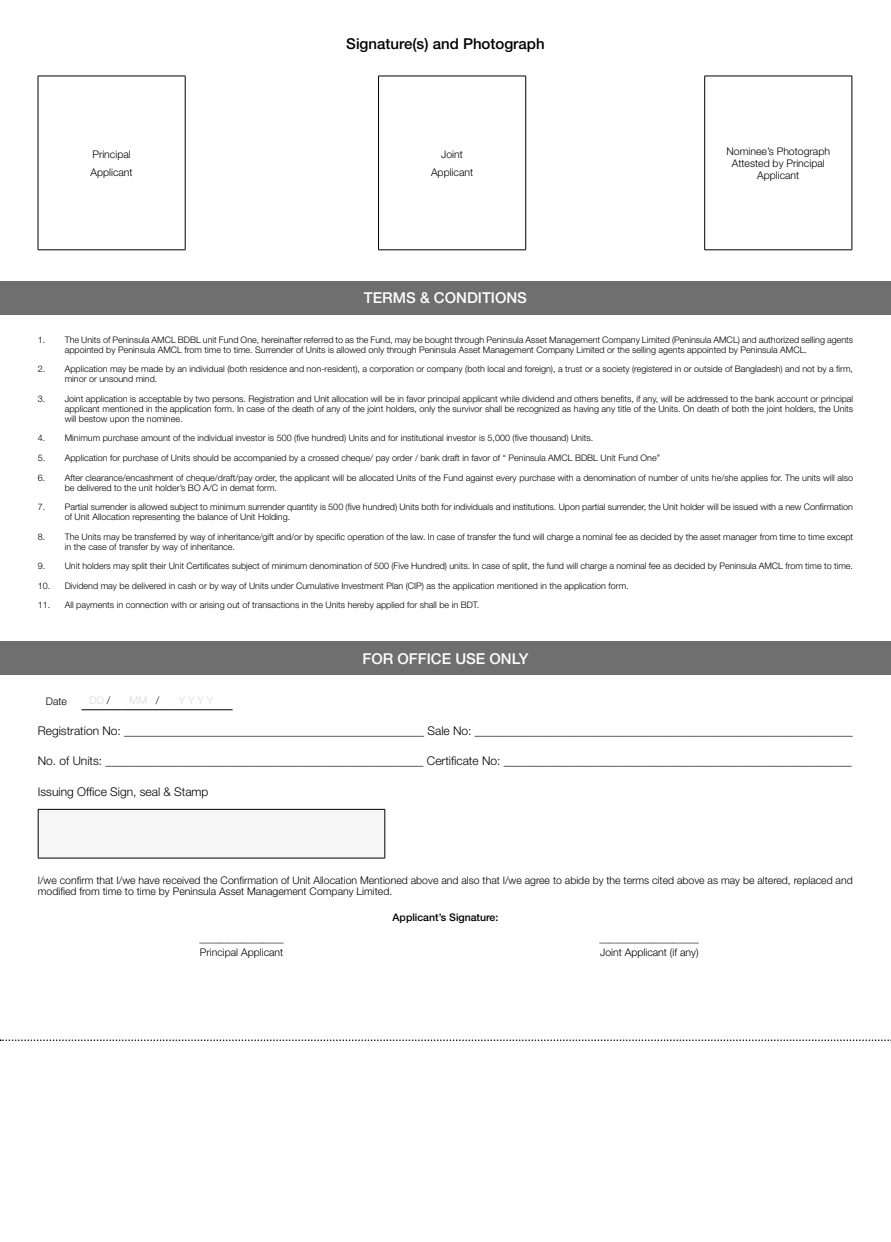
<style>
.page{position:relative;width:891px;height:1242px;background:#fff}
.page>*{position:absolute;margin:0;border:0;box-sizing:border-box;transform-origin:0 0}
.t1{font:500 15px "Helvetica Neue";color:#fff}
.t2{font:500 15px "Helvetica Neue";color:#000}
.t3{font:300 12px "Helvetica Neue";color:#000}
.t4{font:300 10.5px/11.6px "Helvetica Neue";color:#000}
.t5{font:500 10.5px "Helvetica Neue";color:#000}
.t6{font:300 10.5px "Helvetica Neue";color:#dadada}
.t7{font:300 9px/9.9px "Helvetica Neue";color:#000}
.s1{color:#000}
</style>
<div class="page">
<div style="left:0;top:281px;width:891px;height:33px;background:#706f6f"></div>
<div style="left:0;top:642px;width:891px;height:33px;background:#706f6f"></div>
<hr style="left:38px;top:76px;width:147px;height:1px;background:#000">
<hr style="left:38px;top:76px;width:1px;height:174px;background:#000">
<hr style="left:185px;top:76px;width:1px;height:174px;background:#000">
<hr style="left:38px;top:250px;width:147px;height:1px;background:#000">
<hr style="left:378px;top:76px;width:148px;height:1px;background:#000">
<hr style="left:378px;top:76px;width:1px;height:174px;background:#000">
<hr style="left:525px;top:76px;width:1px;height:174px;background:#000">
<hr style="left:378px;top:250px;width:148px;height:1px;background:#000">
<hr style="left:704px;top:76px;width:148px;height:1px;background:#000">
<hr style="left:704px;top:76px;width:1px;height:174px;background:#000">
<hr style="left:852px;top:76px;width:1px;height:174px;background:#000">
<hr style="left:704px;top:250px;width:148px;height:1px;background:#000">
<hr style="left:82px;top:710px;width:40px;height:1px;background:#000">
<hr style="left:122px;top:710px;width:49px;height:1px;background:#000">
<hr style="left:171px;top:710px;width:62px;height:1px;background:#000">
<div style="left:38px;top:809px;width:347px;height:49px;background:#f6f6f6"></div>
<hr style="left:38px;top:809px;width:347px;height:1px;background:#000">
<hr style="left:38px;top:858px;width:347px;height:1px;background:#000">
<hr style="left:38px;top:810px;width:1px;height:48px;background:#000">
<hr style="left:384px;top:810px;width:1px;height:48px;background:#000">
<svg style="left:0;top:1040px;width:891px;height:1px"></svg>
<h1 class="t2" style="left:346px;top:35px;width:200px">Signature(s) and Photograph</h1>
<p class="t4" style="left:91px;top:145px;width:44px;line-height:18.3px">Principal<br>Applicant</p>
<p class="t4" style="left:431px;top:145px;width:44px;line-height:18.3px;text-align:center">Joint<br>Applicant</p>
<p class="t4" style="left:727px;top:146px;width:105px;text-align:center">Nominee’s Photograph<br>Attested by Principal<br>Applicant</p>
<h1 class="t1" style="left:364px;top:289px;width:165px">TERMS &amp; CONDITIONS</h1>
<p class="t7" style="left:65px;top:335px;width:790px;text-indent:-27px">1. The Units of Peninsula AMCL BDBL unit Fund One, hereinafter referred to as the Fund, may be bought through Peninsula Asset Management Company Limited (Peninsula AMCL) and authorized selling agents appointed by Peninsula AMCL from time to time. Surrender of Units is allowed only through Peninsula Asset Management Company Limited or the selling agents appointed by Peninsula AMCL.</p>
<p class="t7" style="left:65px;top:364px;width:790px;text-indent:-27px">2. Application may be made by an individual (both residence and non-resident), a corporation or company (both local and foreign), a trust or a society (registered in or outside of Bangladesh) and not by a firm, minor or unsound mind.</p>
<p class="t7" style="left:65px;top:394px;width:790px;text-align:justify;text-indent:-27px">3. Joint application is acceptable by two persons. Registration and Unit allocation will be in favor principal applicant while dividend and others benefits, if any, will be addressed to the bank account or principal applicant mentioned in the application form. In case of the death of any of the joint holders, only the survivor shall be recognized as having any title of the Units. On death of both the joint holders, the Units will bestow upon the nominee.</p>
<p class="t7" style="left:38px;top:433px;width:557px">4. Minimum purchase amount of the individual investor is 500 (five hundred) Units and for institutional investor is 5,000 (five thousand) Units.</p>
<p class="t7" style="left:38px;top:453px;width:624px">5. Application for purchase of Units should be accompanied by a crossed cheque/ pay order / bank draft in favor of “ Peninsula AMCL BDBL Unit Fund One”</p>
<p class="t7" style="left:65px;top:472px;width:790px;text-indent:-27px">6. After clearance/encashment of cheque/draft/pay order, the applicant will be allocated Units of the Fund against every purchase with a denomination of number of units he/she applies for. The units will also be delivered to the unit holder’s BO A/C in demat form.</p>
<p class="t7" style="left:65px;top:502px;width:790px;text-indent:-27px">7. Partial surrender is allowed subject to minimum surrender quantity is 500 (five hundred) Units both for individuals and institutions. Upon partial surrender, the Unit holder will be issued with a new Confirmation of Unit Allocation representing the balance of Unit Holding.</p>
<p class="t7" style="left:65px;top:531px;width:790px;text-indent:-27px">8. The Units may be transferred by way of inheritance/gift and/or by specific operation of the law. In case of transfer the fund will charge a nominal fee as decided by the asset manager from time to time except in the case of transfer by way of inheritance.</p>
<p class="t7" style="left:38px;top:561px;width:817px">9. Unit holders may split their Unit Certificates subject of minimum denomination of 500 (Five Hundred) units. In case of split, the fund will charge a nominal fee as decided by Peninsula AMCL from time to time.</p>
<p class="t7" style="left:38px;top:580px;width:592px">10. Dividend may be delivered in cash or by way of Units under Cumulative Investment Plan (CIP) as the application mentioned in the application form.</p>
<p class="t7" style="left:38px;top:600px;width:443px">11. All payments in connection with or arising out of transactions in the Units hereby applied for shall be in BDT.</p>
<h1 class="t1" style="left:363px;top:650px;width:167px">FOR OFFICE USE ONLY</h1>
<p class="t4" style="left:46px;top:695px;width:23px">Date</p>
<p class="t6" style="left:90px;top:694px;width:22px">DD <span class="s1">/</span></p>
<p class="t6" style="left:130px;top:694px;width:31px">MM <span class="s1">/</span></p>
<p class="t6" style="left:179px;top:694px;width:36px">Y Y Y Y</p>
<h2 class="t3" style="left:38px;top:724px;width:817px">Registration No: __________________________________________________ Sale No: _______________________________________________________________</h2>
<h2 class="t3" style="left:38px;top:753px;width:816px">No. of Units: _____________________________________________________ Certificate No: __________________________________________________________</h2>
<h2 class="t3" style="left:38px;top:785px;width:172px">Issuing Office Sign, seal &amp; Stamp</h2>
<p class="t4" style="left:38px;top:874px;width:816px">I/we confirm that I/we have received the Confirmation of Unit Allocation Mentioned above and also that I/we agree to abide by the terms cited above as may be altered, replaced and modified from time to time by Peninsula Asset Management Company Limited.</p>
<p class="t5" style="left:393px;top:911px;width:107px">Applicant’s Signature:</p>
<p class="t4" style="left:200px;top:932px;width:85px;line-height:13.5px">________________<br>Principal Applicant</p>
<p class="t4" style="left:599px;top:932px;width:101px;line-height:13.5px">___________________<br>Joint Applicant (if any)</p>
</div>
